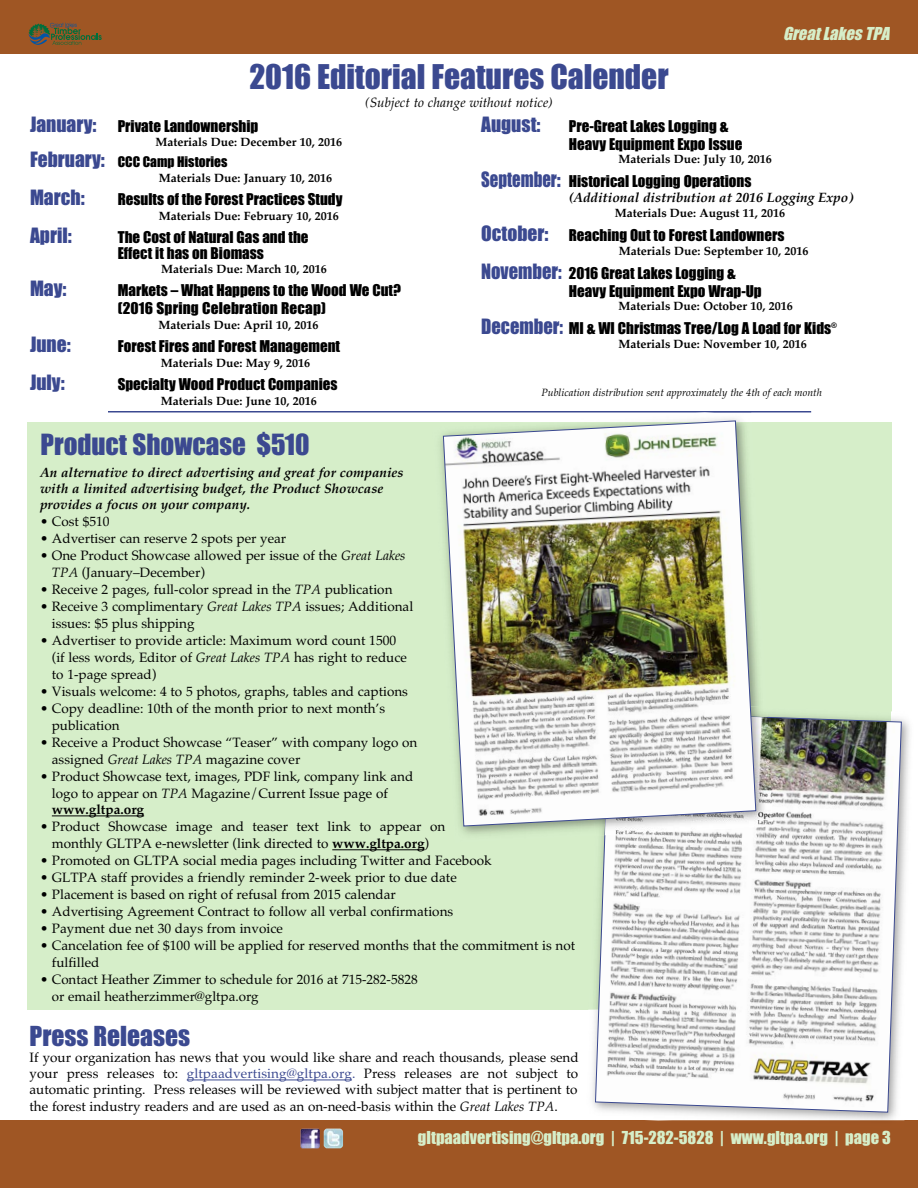
<style>
.page{position:relative;width:918px;height:1188px;background:#fff}
.page>*{position:absolute;margin:0;border:0;box-sizing:border-box;transform-origin:0 0}
.t1{font:31.5px "Impact";color:#3b4990}
.t2{font:27px "Impact";color:#3b4990}
.t3{font:25.5px "Impact";color:#3b4990}
.t4{font:19.5px "Impact";color:#3b4990}
.t5{font:16.5px "Impact";color:#d6eec9}
.t6{font:italic 16.5px "Impact";color:#d6eec9}
.t7{font:15px/18px "Impact";color:#000}
.t8{font:13.5px/17px "Palatino";color:#000}
.t9{font:italic 700 13.5px/16.2px "Palatino";color:#000}
.t10{font:italic 13.5px "Palatino";color:#000}
.t11{font:13.5px "Impact";color:#000}
.t12{font:700 12px "Palatino";color:#000}
.t13{font:italic 10.5px "Palatino";color:#000}
.s1{font-size:19.5px;color:#3b4990}
.s2{font-style:italic}
.s3{font-weight:700}
.s4{color:#3b4990}
</style>
<div class="page">
<div style="left:27px;top:422px;width:864px;height:587px;background:#d6eec9"></div>
<div style="left:0;top:1120px;width:918px;height:68px;background:#9f5624"></div>
<div style="left:0;top:0;width:918px;height:54px;background:#9f5624"></div>
<svg style="left:28px;top:23px;width:74px;height:22px"></svg>
<hr style="left:52px;top:815px;width:92px;height:1px;background:#000">
<hr style="left:332px;top:849px;width:93px;height:1px;background:#000">
<hr style="left:187px;top:1080px;width:165px;height:1px;background:#3b4990">
<hr style="left:108px;top:411px;width:703px;height:1px;background:#3b4990">
<img style="left:585px;top:711px;width:325px;height:409px">
<img style="left:658px;top:1120px;width:246px;height:1px">
<svg style="left:595px;top:712px;width:307px;height:400px"></svg>
<img style="left:519px;top:412px;width:233px;height:9px">
<img style="left:440px;top:435px;width:327px;height:408px">
<img style="left:605px;top:712px;width:168px;height:123px">
<img style="left:443px;top:421px;width:313px;height:405px">
<svg style="left:300px;top:1128px;width:20px;height:21px"></svg>
<img style="left:300px;top:1129px;width:20px;height:19px;border-radius:2px">
<img style="left:324px;top:1129px;width:19px;height:19px;border-radius:3px">
<h1 class="t1" style="left:249px;top:59px;width:421px">2016 Editorial Features Calender</h1>
<p class="t10" style="left:365px;top:94px;width:189px">(Subject to change without notice)</p>
<p class="t6" style="left:783px;top:25px;width:113px">GreatLakesTPA</p>
<p class="t7" style="left:30px;top:117px;width:230px"><span class="s1">January:</span> Private Landownership</p>
<p class="t12" style="left:156px;top:134px;width:188px">Materials Due: December 10, 2016</p>
<p class="t11" style="left:30px;top:154px;width:199px"><span class="s1">February:</span> CCC Camp Histories</p>
<p class="t12" style="left:159px;top:170px;width:175px">Materials Due: January 10, 2016</p>
<h3 class="t4" style="left:30px;top:186px;width:56px">March:</h3>
<p class="t7" style="left:118px;top:190px;width:226px">Results of the Forest Practices Study</p>
<p class="t12" style="left:159px;top:208px;width:181px">Materials Due: February 10, 2016</p>
<h3 class="t4" style="left:30px;top:224px;width:43px">April:</h3>
<p class="t7" style="left:118px;top:229px;width:192px;line-height:16.5px">The Cost of Natural Gas and the<br>Effect it has on Biomass</p>
<p class="t12" style="left:161px;top:262px;width:167px">Materials Due: March 10, 2016</p>
<h3 class="t4" style="left:30px;top:278px;width:38px">May:</h3>
<p class="t7" style="left:118px;top:282px;width:285px">Markets – What Happens to the Wood We Cut? (2016 Spring Celebration Recap)</p>
<p class="t12" style="left:159px;top:318px;width:161px">Materials Due: April 10, 2016</p>
<h3 class="t4" style="left:30px;top:334px;width:42px">June:</h3>
<p class="t7" style="left:118px;top:338px;width:224px">Forest Fires and Forest Management</p>
<p class="t12" style="left:161px;top:356px;width:151px">Materials Due: May 9, 2016</p>
<h3 class="t4" style="left:30px;top:372px;width:36px">July:</h3>
<p class="t7" style="left:118px;top:376px;width:221px">Specialty Wood Product Companies</p>
<p class="t12" style="left:161px;top:394px;width:157px">Materials Due: June 10, 2016</p>
<h2 class="t2" style="left:40px;top:430px;width:271px">Product Showcase $510</h2>
<h3 class="t4" style="left:481px;top:114px;width:61px">August:</h3>
<p class="t7" style="left:569px;top:117px;width:175px">Pre-Great Lakes Logging &amp;<br>Heavy Equipment Expo Issue</p>
<p class="t12" style="left:619px;top:152px;width:155px">Materials Due: July 10, 2016</p>
<p class="t7" style="left:481px;top:173px;width:272px"><span class="s1">September:</span> Historical Logging Operations</p>
<p class="t9" style="left:569px;top:190px;width:285px">(Additional distribution at 2016 Logging Expo)</p>
<p class="t12" style="left:615px;top:206px;width:172px">Materials Due: August 11, 2016</p>
<p class="t7" style="left:481px;top:227px;width:305px"><span class="s1">October:</span> Reaching Out to Forest Landowners</p>
<p class="t12" style="left:619px;top:244px;width:191px">Materials Due: September 10, 2016</p>
<p class="t7" style="left:569px;top:264px;width:194px;text-indent:-88px"><span class="s1">November:</span> 2016 Great Lakes Logging &amp;<br>Heavy Equipment Expo Wrap-Up</p>
<p class="t12" style="left:618px;top:299px;width:176px">Materials Due: October 10, 2016</p>
<p class="t7" style="left:481px;top:320px;width:358px"><span class="s1">December:</span> MI &amp; WI Christmas Tree/Log A Load for Kids<sup>®</sup></p>
<p class="t12" style="left:618px;top:337px;width:190px">Materials Due: November 10, 2016</p>
<p class="t13" style="left:542px;top:386px;width:282px">Publication distribution sent approximately the 4th of each month</p>
<p class="t9" style="left:40px;top:464px;width:365px">An alternative to direct advertising and great for companies with a limited advertising budget, the Product Showcase provides a focus on your company.</p>
<p class="t8" style="left:40px;top:513px;width:71px">• Cost $510</p>
<p class="t8" style="left:40px;top:530px;width:248px">• Advertiser can reserve 2 spots per year</p>
<p class="t8" style="left:52px;top:547px;width:355px;text-indent:-12px">• One Product Showcase allowed per issue of the <span class="s2">Great Lakes<br>TPA</span> (January–December)</p>
<p class="t8" style="left:40px;top:581px;width:354px">• Receive 2 pages, full-color spread in the <span class="s2">TPA</span> publication</p>
<p class="t8" style="left:52px;top:598px;width:363px;text-indent:-12px">• Receive 3 complimentary <span class="s2">Great Lakes TPA</span> issues; Additional issues: $5 plus shipping</p>
<p class="t8" style="left:52px;top:632px;width:357px;text-indent:-12px">• Advertiser to provide article: Maximum word count 1500 (if less words, Editor of <span class="s2">Great Lakes TPA</span> has right to reduce to 1-page spread)</p>
<p class="t8" style="left:40px;top:683px;width:369px">• Visuals welcome: 4 to 5 photos, graphs, tables and captions</p>
<p class="t8" style="left:52px;top:700px;width:335px;text-indent:-12px">• Copy deadline: 10th of the month prior to next month’s publication</p>
<p class="t8" style="left:52px;top:734px;width:367px;text-indent:-12px">• Receive a Product Showcase “Teaser” with company logo on assigned <span class="s2">Great Lakes TPA</span> magazine cover</p>
<p class="t8" style="left:52px;top:767px;width:363px;text-indent:-12px">• Product Showcase text, images, PDF link, company link and logo to appear on <span class="s2">TPA</span> Magazine/Current Issue page of <span class="s3">www.gltpa.org</span></p>
<p class="t8" style="left:40px;top:818px;width:407px;text-align:center">• Product Showcase image and teaser text link to appear on monthly GLTPA e-newsletter (link directed to <span class="s3">www.gltpa.org</span>)</p>
<p class="t8" style="left:40px;top:852px;width:453px">• Promoted on GLTPA social media pages including Twitter and Facebook</p>
<p class="t8" style="left:40px;top:869px;width:418px">• GLTPA staff provides a friendly reminder 2-week prior to due date</p>
<p class="t8" style="left:40px;top:886px;width:357px">• Placement is based on right of refusal from 2015 calendar</p>
<p class="t8" style="left:40px;top:903px;width:415px">• Advertising Agreement Contract to follow all verbal confirmations</p>
<p class="t8" style="left:40px;top:920px;width:244px">• Payment due net 30 days from invoice</p>
<p class="t8" style="left:52px;top:937px;width:525px;text-indent:-12px">• Cancelation fee of $100 will be applied for reserved months that the commitment is not fulfilled</p>
<p class="t8" style="left:52px;top:971px;width:367px;text-indent:-12px">• Contact Heather Zimmer to schedule for 2016 at 715-282-5828 or email heatherzimmer@gltpa.org</p>
<h3 class="t3" style="left:30px;top:1023px;width:162px">Press Releases</h3>
<p class="t8" style="left:30px;top:1050px;width:551px;line-height:16px;text-align:justify">If your organization has news that you would like share and reach thousands, please send your press releases to: <span class="s4">gltpaadvertising@gltpa.org.</span> Press releases are not subject to automatic printing. Press releases will be reviewed with subject matter that is pertinent to the forest industry readers and are used as an on-need-basis within the <span class="s2">Great Lakes TPA</span>.</p>
<p class="t5" style="left:418px;top:1128px;width:475px">gltpaadvertising@gltpa.org | 715-282-5828 | www.gltpa.org | page 3</p>
</div>
